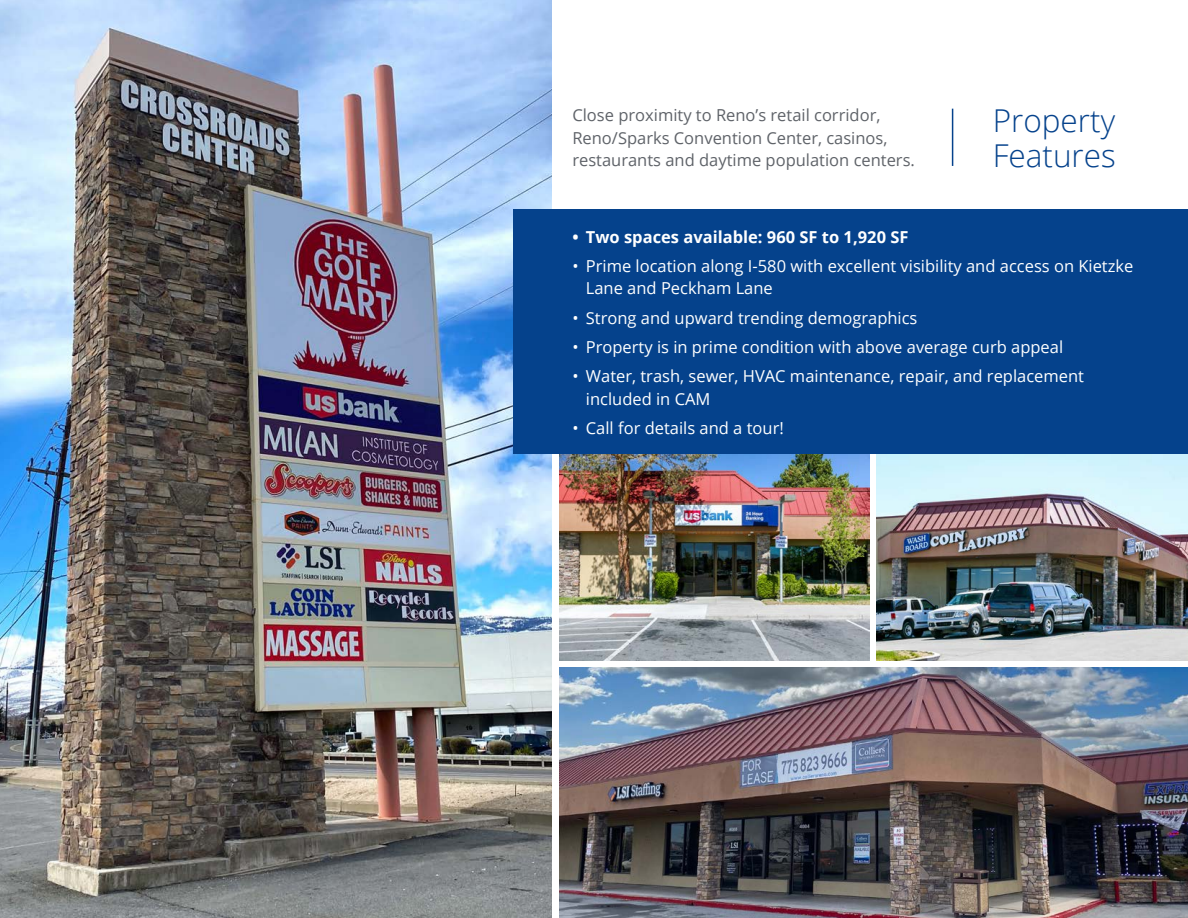
<style>
.page{position:relative;width:1188px;height:918px;background:#fff}
.page>*{position:absolute;margin:0;border:0;box-sizing:border-box;transform-origin:0 0}
.t1{font:300 31.5px/34.5px "Open Sans";color:#05428c}
.t2{font:16.5px/22.5px "Open Sans";color:#fff}
.t3{font:16.5px/22.5px "Open Sans";color:#5f6369}
.t4{font:700 16.5px "Open Sans";color:#fff}
</style>
<div class="page">
<img style="left:559px;top:668px;width:629px;height:250px">
<hr style="left:952px;top:109px;width:1px;height:57px;background:#05428c">
<img style="left:0;top:0;width:552px;height:918px">
<div style="left:513px;top:210px;width:675px;height:244px;background:#05428c"></div>
<img style="left:559px;top:454px;width:310px;height:206px">
<img style="left:877px;top:454px;width:311px;height:206px">
<p class="t3" style="left:572px;top:103px;width:344px">Close proximity to Reno’s retail corridor,<br>Reno/Sparks Convention Center, casinos, restaurants and daytime population centers.</p>
<p class="t1" style="left:993px;top:103px;width:125px">Property<br>Features</p>
<p class="t4" style="left:572px;top:225px;width:338px">• Two spaces available: 960 SF to 1,920 SF</p>
<p class="t2" style="left:586px;top:254px;width:549px;text-indent:-14px">• Prime location along I-580 with excellent visibility and access on Kietzke<br>Lane and Peckham Lane</p>
<p class="t2" style="left:572px;top:306px;width:347px">• Strong and upward trending demographics</p>
<p class="t2" style="left:572px;top:335px;width:492px">• Property is in prime condition with above average curb appeal</p>
<p class="t2" style="left:586px;top:364px;width:500px;text-indent:-14px">• Water, trash, sewer, HVAC maintenance, repair, and replacement included in CAM</p>
<p class="t2" style="left:572px;top:416px;width:213px">• Call for details and a tour!</p>
</div>
